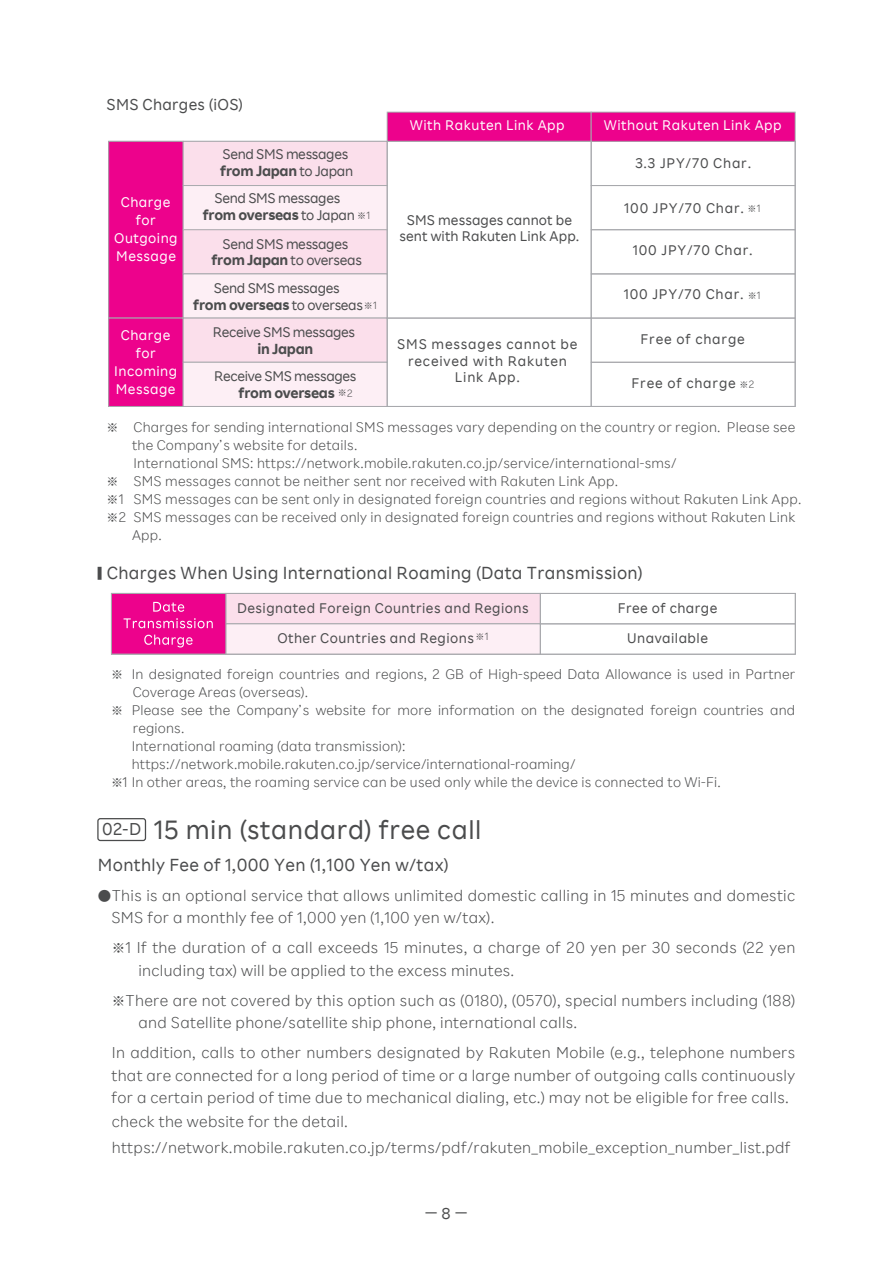
<style>
.page{position:relative;width:893px;height:1263px;background:#fff}
.page>*{position:absolute;margin:0;border:0;box-sizing:border-box;transform-origin:0 0}
.t1{font:26.85px "Rakuten Sans";letter-spacing:.025em;color:#4b4c4d}
.t2{font:17.7px "Rakuten Sans";letter-spacing:.02em;color:#4b4c4d}
.t3{font:17.4px "Rakuten Sans";color:#4b4c4d}
.t4{font:300 15.9px/22.5px "Rakuten Sans";letter-spacing:.02em;color:#4b4c4d}
.t5{font:15.9px "Rakuten Sans";letter-spacing:.02em;color:#4b4c4d}
.t6{font:700 14.7px "Rakuten Sans";letter-spacing:-.02em;color:#4b4c4d}
.t7{font:300 14.1px "Rakuten Sans";letter-spacing:.015em;color:#4b4c4d}
.t8{font:14.1px/16.5px "Rakuten Sans";letter-spacing:.06em;color:#4b4c4d;text-align:center}
.t9{font:14.1px/16.5px "Rakuten Sans";letter-spacing:-.02em;color:#4b4c4d;text-align:center}
.t10{font:14.1px/18px "Rakuten Sans";letter-spacing:.035em;color:#fff;text-align:center}
.t11{font:14.1px/30.3px "Rakuten Sans";letter-spacing:.035em;color:#4b4c4d;text-align:center}
.t12{font:14.1px/16.5px "Rakuten Sans";letter-spacing:.01em;color:#4b4c4d;text-align:center}
.t13{font:13.5px "UD Shin Go NT Pro";color:#4b4c4d}
.s1{font-weight:400;font-size:14.1px}
.s2{font-family:"UD Shin Go NT Pro";font-weight:300;font-size:9px}
.s3{font-weight:300;font-size:10.65px}
.s4{font-weight:700;font-size:14.7px}
.s5{font-family:"UD Shin Go NT Pro";font-size:12px}
.s6{font-family:"UD Shin Go NT Pro";font-size:15px}
.s7{font-size:17.4px}
.s8{font-family:"UD Shin Go NT Pro";font-size:13.5px}
.s9{font-family:"Rakuten Sans";font-size:15.9px}
</style>
<div class="page">
<div style="left:109px;top:141px;width:74px;height:177px;background:#ed028c"></div>
<div style="left:108px;top:141px;width:76px;height:177px;border:1px solid #a8a9ad"></div>
<div style="left:109px;top:318px;width:74px;height:88px;background:#ed028c"></div>
<div style="left:108px;top:318px;width:76px;height:89px;border:1px solid #a8a9ad"></div>
<div style="left:183px;top:141px;width:204px;height:45px;background:#fbdfeb"></div>
<div style="left:183px;top:141px;width:205px;height:45px;border:1px solid #a8a9ad"></div>
<div style="left:183px;top:186px;width:204px;height:44px;background:#fdeff5"></div>
<div style="left:183px;top:185px;width:205px;height:45px;border:1px solid #a8a9ad"></div>
<div style="left:183px;top:230px;width:204px;height:44px;background:#fbdfeb"></div>
<div style="left:183px;top:229px;width:205px;height:45px;border:1px solid #a8a9ad"></div>
<div style="left:183px;top:274px;width:204px;height:44px;background:#fdeff5"></div>
<div style="left:183px;top:273px;width:205px;height:45px;border:1px solid #a8a9ad"></div>
<div style="left:183px;top:318px;width:204px;height:44px;background:#fbdfeb"></div>
<div style="left:183px;top:318px;width:205px;height:45px;border:1px solid #a8a9ad"></div>
<div style="left:183px;top:362px;width:204px;height:44px;background:#fdeff5"></div>
<div style="left:183px;top:362px;width:205px;height:45px;border:1px solid #a8a9ad"></div>
<div style="left:591px;top:141px;width:205px;height:45px;border:1px solid #a8a9ad"></div>
<div style="left:387px;top:112px;width:204px;height:29px;background:#ed028c"></div>
<div style="left:387px;top:112px;width:205px;height:30px;border:1px solid #a8a9ad"></div>
<div style="left:591px;top:112px;width:204px;height:29px;background:#ed028c"></div>
<div style="left:591px;top:112px;width:205px;height:30px;border:1px solid #a8a9ad"></div>
<div style="left:591px;top:185px;width:205px;height:45px;border:1px solid #a8a9ad"></div>
<div style="left:591px;top:229px;width:205px;height:45px;border:1px solid #a8a9ad"></div>
<div style="left:591px;top:273px;width:205px;height:45px;border:1px solid #a8a9ad"></div>
<div style="left:591px;top:318px;width:205px;height:45px;border:1px solid #a8a9ad"></div>
<div style="left:591px;top:362px;width:205px;height:45px;border:1px solid #a8a9ad"></div>
<div style="left:387px;top:318px;width:205px;height:89px;border:1px solid #a8a9ad"></div>
<div style="left:387px;top:141px;width:205px;height:177px;border:1px solid #a8a9ad"></div>
<div style="left:97px;top:818px;width:49px;height:23px;border:1px solid #4b4c4d;border-radius:2px"></div>
<div style="left:226px;top:593px;width:314px;height:31px;background:#fbdfeb"></div>
<div style="left:225px;top:593px;width:316px;height:31px;border:1px solid #a8a9ad"></div>
<div style="left:226px;top:624px;width:314px;height:30px;background:#fdeff5"></div>
<div style="left:225px;top:623px;width:316px;height:32px;border:1px solid #a8a9ad"></div>
<div style="left:111px;top:593px;width:115px;height:61px;background:#ed028c"></div>
<div style="left:111px;top:593px;width:685px;height:62px;border:1px solid #a8a9ad"></div>
<svg style="left:153px;top:602px;width:31px;height:10px"></svg>
<svg style="left:124px;top:618px;width:89px;height:10px"></svg>
<svg style="left:144px;top:635px;width:49px;height:12px"></svg>
<div style="left:540px;top:593px;width:256px;height:31px;border:1px solid #a8a9ad"></div>
<div style="left:540px;top:623px;width:256px;height:32px;border:1px solid #a8a9ad"></div>
<p class="t5" style="left:107px;top:96px;width:138px">SMS Charges (iOS)</p>
<p class="t9" style="left:223px;top:146px;width:127px">Send SMS messages</p>
<p class="t6" style="left:220px;top:162px;width:134px">from Japan <span class="s1">to Japan</span></p>
<p class="t10" style="left:114px;top:194px;width:65px">Charge for<br>Outgoing<br>Message</p>
<p class="t9" style="left:215px;top:191px;width:127px">Send SMS messages</p>
<p class="t6" style="left:203px;top:206px;width:169px">from overseas <span class="s1">to Japan</span> <span class="s2">※</span><span class="s3">1</span></p>
<p class="t9" style="left:211px;top:236px;width:152px">Send SMS messages <span class="s4">from Japan</span> to overseas</p>
<p class="t9" style="left:214px;top:280px;width:127px">Send SMS messages</p>
<p class="t6" style="left:193px;top:296px;width:185px">from overseas <span class="s1">to overseas</span><span class="s2">※</span><span class="s3">1</span></p>
<p class="t10" style="left:410px;top:117px;width:156px">With Rakuten Link App</p>
<p class="t10" style="left:604px;top:117px;width:179px">Without Rakuten Link App</p>
<p class="t8" style="left:635px;top:155px;width:117px">3.3 JPY/70 Char.</p>
<p class="t8" style="left:624px;top:200px;width:138px">100 JPY/70 Char. <span class="s2">※</span><span class="s3">1</span></p>
<p class="t8" style="left:633px;top:242px;width:121px">100 JPY/70 Char.</p>
<p class="t8" style="left:624px;top:286px;width:138px">100 JPY/70 Char. <span class="s2">※</span><span class="s3">1</span></p>
<p class="t12" style="left:399px;top:212px;width:181px">SMS messages cannot be sent with Rakuten Link App.</p>
<p class="t9" style="left:213px;top:324px;width:144px">Receive SMS messages</p>
<p class="t6" style="left:257px;top:340px;width:57px">in Japan</p>
<p class="t10" style="left:114px;top:326px;width:64px">Charge for<br>Incoming<br>Message</p>
<p class="t7" style="left:107px;top:419px;width:690px"><span class="s5">※</span> Charges for sending international SMS messages vary depending on the country or region. Please see</p>
<p class="t7" style="left:132px;top:437px;width:227px">the Company<span class="s5">’</span>s website for details.</p>
<p class="t7" style="left:134px;top:455px;width:544px">International SMS: https://network.mobile.rakuten.co.jp/service/international-sms/</p>
<p class="t7" style="left:107px;top:473px;width:513px"><span class="s5">※</span> SMS messages cannot be neither sent nor received with Rakuten Link App.</p>
<p class="t7" style="left:107px;top:491px;width:696px"><span class="s5">※</span>1 SMS messages can be sent only in designated foreign countries and regions without Rakuten Link App.</p>
<p class="t7" style="left:107px;top:509px;width:690px"><span class="s5">※</span>2 SMS messages can be received only in designated foreign countries and regions without Rakuten Link</p>
<p class="t7" style="left:132px;top:527px;width:31px">App.</p>
<p class="t8" style="left:641px;top:331px;width:106px">Free of charge</p>
<p class="t8" style="left:397px;top:336px;width:182px">SMS messages cannot be received with Rakuten<br>Link App.</p>
<p class="t9" style="left:214px;top:368px;width:144px">Receive SMS messages</p>
<p class="t6" style="left:239px;top:384px;width:116px">from overseas <span class="s2">※</span><span class="s3">2</span></p>
<p class="t8" style="left:632px;top:375px;width:124px">Free of charge <span class="s2">※</span><span class="s3">2</span></p>
<p class="t2" style="left:98px;top:563px;width:547px"><span class="s6">■</span> Charges When Using International Roaming (Data Transmission)</p>
<p class="t11" style="left:237px;top:593px;width:293px">Designated Foreign Countries and Regions<br>Other Countries and Regions <sup>※</sup><sup>1</sup></p>
<p class="t11" style="left:618px;top:593px;width:101px">Free of charge<br>Unavailable</p>
<p class="t7" style="left:111px;top:666px;width:685px"><span class="s5">※</span> In designated foreign countries and regions, 2 GB of High-speed Data Allowance is used in Partner</p>
<p class="t7" style="left:133px;top:684px;width:177px">Coverage Areas (overseas).</p>
<p class="t7" style="left:111px;top:702px;width:685px"><span class="s5">※</span> Please see the Company<span class="s5">’</span>s website for more information on the designated foreign countries and</p>
<p class="t7" style="left:133px;top:720px;width:53px">regions.</p>
<p class="t7" style="left:132px;top:738px;width:275px">International roaming (data transmission):</p>
<p class="t7" style="left:132px;top:756px;width:445px">https://network.mobile.rakuten.co.jp/service/international-roaming/</p>
<p class="t7" style="left:111px;top:774px;width:611px"><span class="s5">※</span>1 In other areas, the roaming service can be used only while the device is connected to Wi-Fi.</p>
<h1 class="t1" style="left:102px;top:815px;width:381px"><span class="s7">02</span> 15 min (standard) free call</h1>
<p class="t3" style="left:123px;top:820px;width:20px">-D</p>
<p class="t2" style="left:98px;top:855px;width:352px">Monthly Fee of 1,000 Yen (1,100 Yen w/tax)</p>
<p class="t4" style="left:111px;top:884px;width:685px;text-indent:-13px"><span class="s8">●</span>This is an optional service that allows unlimited domestic calling in 15 minutes and domestic<br>SMS for a monthly fee of 1,000 yen (1,100 yen w/tax).</p>
<p class="t4" style="left:138px;top:937px;width:658px;text-indent:-27px"><span class="s8">※</span>1 If the duration of a call exceeds 15 minutes, a charge of 20 yen per 30 seconds (22 yen including tax) will be applied to the excess minutes.</p>
<p class="t4" style="left:138px;top:989px;width:658px;text-indent:-27px"><span class="s8">※</span>There are not covered by this option such as (0180), (0570), special numbers including (188) and Satellite phone/satellite ship phone, international calls.</p>
<p class="t4" style="left:111px;top:1042px;width:685px;text-align:justify">In addition, calls to other numbers designated by Rakuten Mobile (e.g., telephone numbers that are connected for a long period of time or a large number of outgoing calls continuously for a certain period of time due to mechanical dialing, etc.) may not be eligible for free calls.</p>
<p class="t4" style="left:112px;top:1109px;width:680px;line-height:25.5px">check the website for the detail. https://network.mobile.rakuten.co.jp/terms/pdf/rakuten_mobile_exception_number_list.pdf</p>
<p class="t13" style="left:424px;top:1202px;width:45px">ー<span class="s9">8</span>ー</p>
</div>
